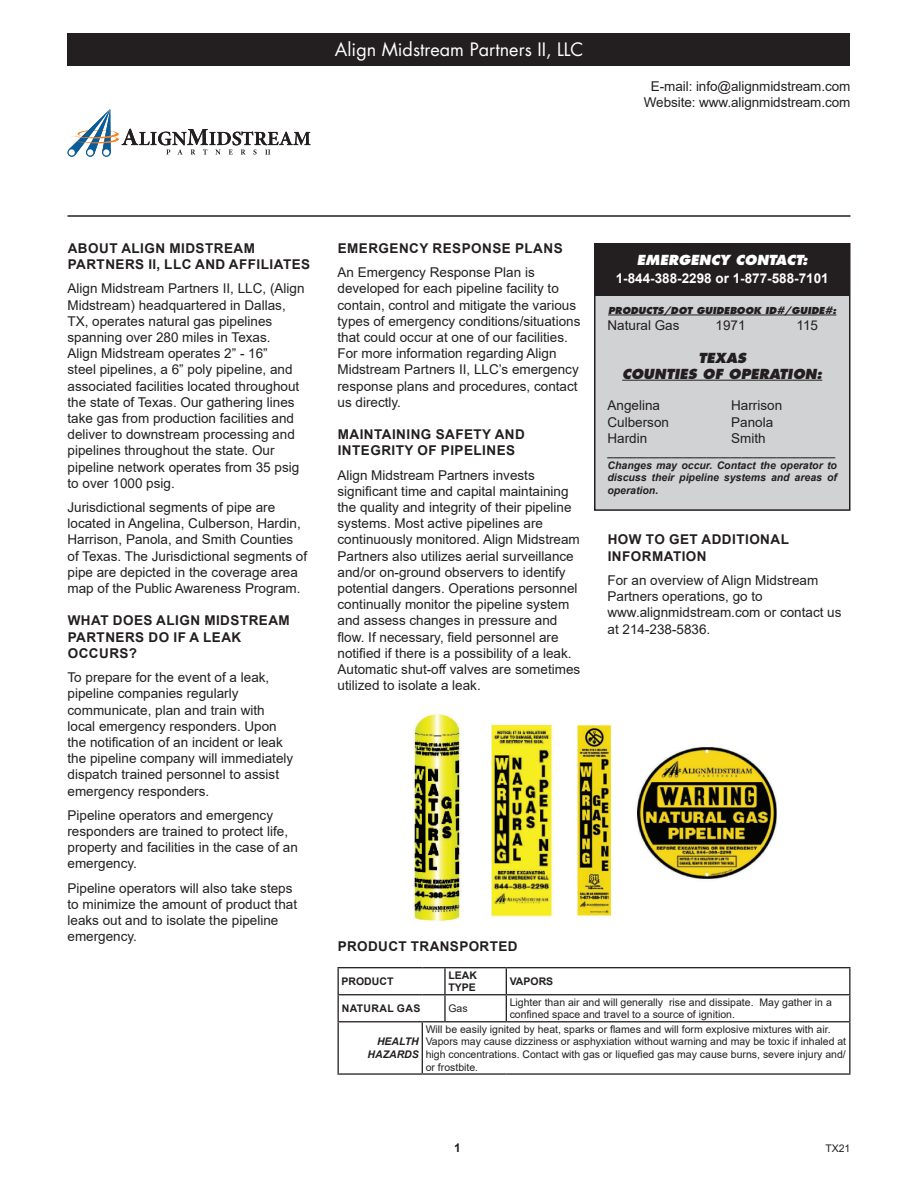
<style>
.page{position:relative;width:918px;height:1188px;background:#fff}
.page>*{position:absolute;margin:0;border:0;box-sizing:border-box;transform-origin:0 0}
.t1{font:18px "Futura";color:#fff}
.t2{font:13.5px/16.2px "Arial";color:#231f20}
.t3{font:700 13.5px/16.2px "Arial";letter-spacing:.035em;color:#231f20}
.t4{font:700 13.5px "Arial";color:#fff}
.t5{font:italic 800 13.5px "Futura";color:#231f20}
.t6{font:italic 800 13.5px "Futura";color:#fff}
.t7{font:700 12px "Arial";color:#231f20}
.t8{font:10.5px/12.6px "Arial";color:#231f20}
.t9{font:italic 700 10.5px/12.6px "Arial";color:#231f20;text-align:justify}
.t10{font:700 10.5px/12.6px "Arial";color:#231f20}
.t11{font:700 10.5px "Arial";letter-spacing:.035em;color:#231f20}
.t12{font:italic 800 9.3px "Futura";color:#231f20}
</style>
<div class="page">
<hr style="left:68px;top:215px;width:782px;height:2px;background:#231f20">
<div style="left:68px;top:34px;width:782px;height:32px;background:#231f20"></div>
<div style="left:595px;top:244px;width:255px;height:266px;background:#d1d2d4"></div>
<div style="left:594px;top:243px;width:256px;height:268px;border:2px solid #231f20"></div>
<div style="left:594px;top:244px;width:256px;height:52px;background:#231f20"></div>
<hr style="left:608px;top:315px;width:228px;height:1px;background:#231f20">
<hr style="left:622px;top:380px;width:200px;height:1px;background:#231f20">
<hr style="left:444px;top:995px;width:2px;height:26px;background:#231f20">
<hr style="left:849px;top:995px;width:2px;height:26px;background:#231f20">
<hr style="left:338px;top:1021px;width:84px;height:1px;background:#231f20">
<hr style="left:338px;top:1022px;width:1px;height:51px;background:#231f20">
<svg style="left:422px;top:1021px;width:23px;height:1px"></svg>
<hr style="left:422px;top:1022px;width:1px;height:51px;background:#231f20">
<hr style="left:445px;top:1021px;width:61px;height:1px;background:#231f20">
<hr style="left:506px;top:1021px;width:344px;height:1px;background:#231f20">
<hr style="left:849px;top:1022px;width:2px;height:51px;background:#231f20">
<hr style="left:338px;top:1073px;width:84px;height:2px;background:#231f20">
<hr style="left:422px;top:1073px;width:23px;height:2px;background:#231f20">
<hr style="left:445px;top:1073px;width:61px;height:2px;background:#231f20">
<hr style="left:506px;top:1073px;width:344px;height:2px;background:#231f20">
<hr style="left:338px;top:967px;width:84px;height:1px;background:#231f20">
<svg style="left:338px;top:968px;width:1px;height:53px"></svg>
<svg style="left:422px;top:967px;width:23px;height:1px"></svg>
<hr style="left:445px;top:967px;width:61px;height:1px;background:#231f20">
<hr style="left:444px;top:968px;width:2px;height:26px;background:#231f20">
<hr style="left:506px;top:967px;width:344px;height:1px;background:#231f20">
<svg style="left:506px;top:968px;width:1px;height:53px"></svg>
<hr style="left:849px;top:968px;width:2px;height:26px;background:#231f20">
<hr style="left:338px;top:994px;width:84px;height:1px;background:#231f20">
<svg style="left:422px;top:994px;width:23px;height:1px"></svg>
<hr style="left:445px;top:994px;width:61px;height:1px;background:#231f20">
<hr style="left:506px;top:994px;width:344px;height:1px;background:#231f20">
<svg style="left:86px;top:148px;width:9px;height:9px"></svg>
<svg style="left:68px;top:148px;width:8px;height:9px"></svg>
<svg style="left:69px;top:109px;width:241px;height:46px"></svg>
<img style="left:413px;top:714px;width:364px;height:208px">
<p class="t1" style="left:335px;top:38px;width:250px">Align Midstream Partners II, LLC</p>
<p class="t2" style="left:651px;top:78px;width:201px">E-mail: info@alignmidstream.com</p>
<p class="t2" style="left:644px;top:94px;width:208px">Website: www.alignmidstream.com</p>
<p class="t3" style="left:68px;top:240px;width:244px">ABOUT ALIGN MIDSTREAM<br>PARTNERS II, LLC AND AFFILIATES</p>
<p class="t2" style="left:68px;top:280px;width:239px">Align Midstream Partners II, LLC, (Align Midstream) headquartered in Dallas, TX, operates natural gas pipelines spanning over 280 miles in Texas.<br>Align Midstream operates 2” - 16”<br>steel pipelines, a 6” poly pipeline, and associated facilities located throughout the state of Texas. Our gathering lines take gas from production facilities and deliver to downstream processing and pipelines throughout the state. Our pipeline network operates from 35 psig to over 1000 psig.</p>
<p class="t2" style="left:68px;top:499px;width:241px">Jurisdictional segments of pipe are located in Angelina, Culberson, Hardin, Harrison, Panola, and Smith Counties of Texas. The Jurisdictional segments of pipe are depicted in the coverage area map of the Public Awareness Program.</p>
<p class="t3" style="left:68px;top:613px;width:224px">WHAT DOES ALIGN MIDSTREAM<br>PARTNERS DO IF A LEAK<br>OCCURS?</p>
<p class="t2" style="left:68px;top:669px;width:227px">To prepare for the event of a leak, pipeline companies regularly communicate, plan and train with local emergency responders. Upon the notification of an incident or leak the pipeline company will immediately dispatch trained personnel to assist emergency responders.</p>
<p class="t2" style="left:68px;top:807px;width:232px">Pipeline operators and emergency responders are trained to protect life, property and facilities in the case of an emergency.</p>
<p class="t2" style="left:68px;top:880px;width:231px">Pipeline operators will also take steps to minimize the amount of product that leaks out and to isolate the pipeline emergency.</p>
<p class="t3" style="left:338px;top:240px;width:226px">EMERGENCY RESPONSE PLANS</p>
<p class="t2" style="left:338px;top:264px;width:240px">An Emergency Response Plan is developed for each pipeline facility to contain, control and mitigate the various</p>
<p class="t2" style="left:338px;top:313px;width:244px">types of emergency conditions/situations that could occur at one of our facilities.<br>For more information regarding Align Midstream Partners II, LLC’s emergency response plans and procedures, contact us directly.</p>
<p class="t3" style="left:338px;top:426px;width:189px">MAINTAINING SAFETY AND<br>INTEGRITY OF PIPELINES</p>
<p class="t2" style="left:338px;top:467px;width:244px">Align Midstream Partners invests significant time and capital maintaining the quality and integrity of their pipeline systems. Most active pipelines are continuously monitored. Align Midstream Partners also utilizes aerial surveillance and/or on-ground observers to identify potential dangers. Operations personnel continually monitor the pipeline system and assess changes in pressure and flow. If necessary, field personnel are notified if there is a possibility of a leak.<br>Automatic shut-off valves are sometimes utilized to isolate a leak.</p>
<p class="t6" style="left:637px;top:252px;width:172px">EMERGENCY CONTACT:</p>
<p class="t4" style="left:616px;top:269px;width:215px">1-844-388-2298 or 1-877-588-7101</p>
<p class="t12" style="left:608px;top:305px;width:230px">PRODUCTS/DOT GUIDEBOOK ID#/GUIDE#:</p>
<p class="t2" style="left:608px;top:317px;width:74px">Natural Gas</p>
<p class="t2" style="left:716px;top:317px;width:32px">1971</p>
<p class="t2" style="left:796px;top:317px;width:23px">115</p>
<p class="t5" style="left:698px;top:349px;width:49px">TEXAS</p>
<p class="t5" style="left:622px;top:365px;width:202px">COUNTIES OF OPERATION:</p>
<p class="t2" style="left:608px;top:397px;width:54px">Angelina</p>
<p class="t2" style="left:608px;top:414px;width:63px">Culberson</p>
<p class="t2" style="left:608px;top:430px;width:41px">Hardin</p>
<p class="t2" style="left:731px;top:397px;width:53px">Harrison</p>
<p class="t2" style="left:731px;top:414px;width:44px">Panola</p>
<p class="t2" style="left:731px;top:430px;width:36px">Smith</p>
<p class="t9" style="left:608px;top:447px;width:229px">_______________________________________</p>
<p class="t9" style="left:608px;top:459px;width:231px">Changes may occur. Contact the operator to discuss their pipeline systems and areas of operation.</p>
<p class="t3" style="left:608px;top:532px;width:183px">HOW TO GET ADDITIONAL<br>INFORMATION</p>
<p class="t2" style="left:608px;top:572px;width:212px">For an overview of Align Midstream<br>Partners operations, go to</p>
<p class="t2" style="left:608px;top:604px;width:236px">www.alignmidstream.com or contact us at 214-238-5836.</p>
<p class="t3" style="left:338px;top:938px;width:181px">PRODUCT TRANSPORTED</p>
<p class="t10" style="left:342px;top:975px;width:53px">PRODUCT</p>
<p class="t10" style="left:448px;top:969px;width:30px">LEAK<br>TYPE</p>
<p class="t10" style="left:510px;top:975px;width:45px">VAPORS</p>
<p class="t11" style="left:342px;top:1001px;width:80px">NATURAL GAS</p>
<p class="t8" style="left:448px;top:1002px;width:21px">Gas</p>
<p class="t8" style="left:510px;top:996px;width:324px">Lighter than air and will generally rise and dissipate. May gather in a confined space and travel to a source of ignition.</p>
<p class="t9" style="left:368px;top:1036px;width:53px;text-align:right">HEALTH<br>HAZARDS</p>
<p class="t8" style="left:426px;top:1023px;width:422px">Will be easily ignited by heat, sparks or flames and will form explosive mixtures with air.<br>Vapors may cause dizziness or asphyxiation without warning and may be toxic if inhaled at high concentrations. Contact with gas or liquefied gas may cause burns, severe injury and/ or frostbite.</p>
<p class="t7" style="left:454px;top:1139px;width:8px">1</p>
<p class="t8" style="left:825px;top:1142px;width:27px">TX21</p>
</div>
